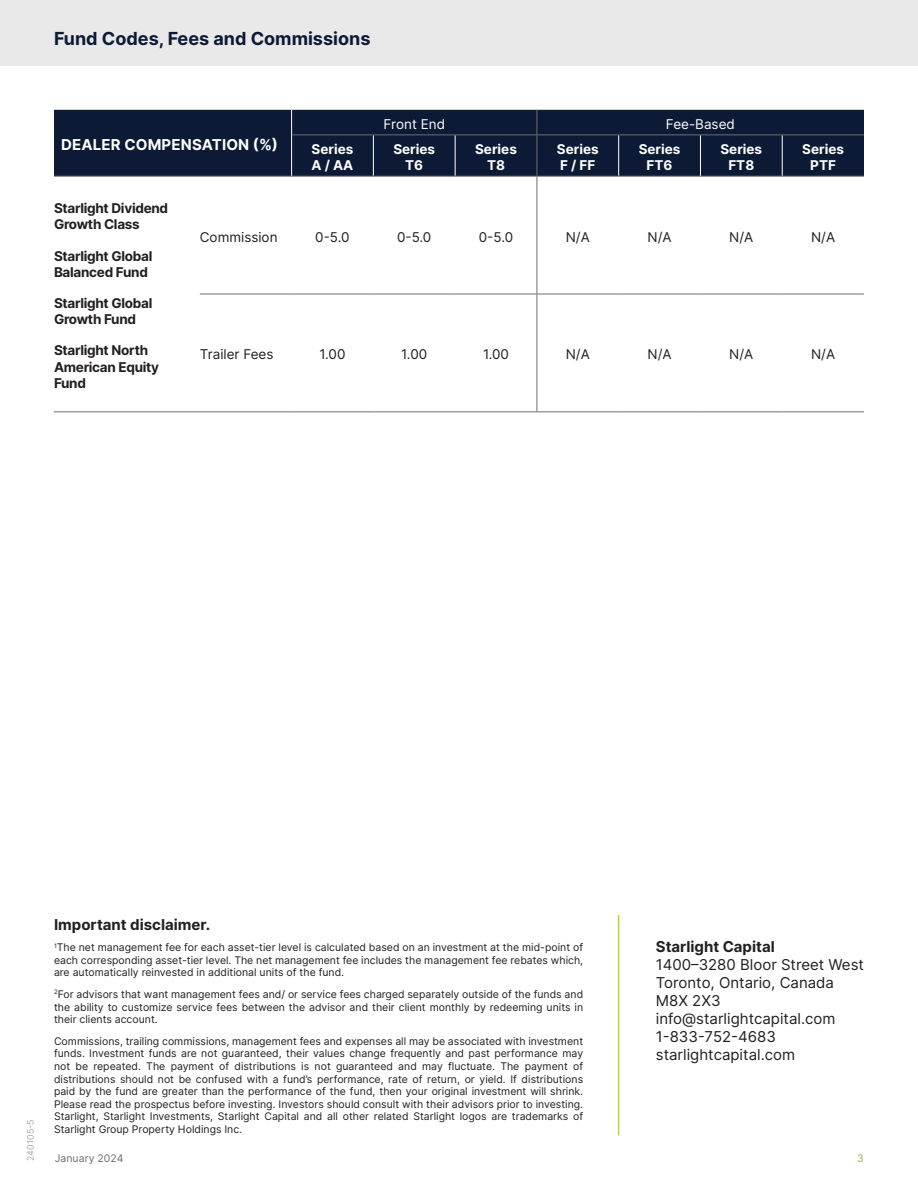
<style>
.page{position:relative;width:918px;height:1188px;background:#fff}
.page>*{position:absolute;margin:0;border:0;box-sizing:border-box;transform-origin:0 0}
.t1{font:700 18px "Inter";color:#0c1a35}
.t2{font:15px "Inter";color:#231f20}
.t3{font:700 15px "Inter";color:#231f20}
.t4{font:700 15px "Inter";letter-spacing:.01em;color:#fff}
.t5{font:700 13.5px/16.2px "Inter";letter-spacing:-.02em;color:#231f20}
.t6{font:13.5px "Inter";color:#231f20}
.t7{font:700 13.5px/16.2px "Inter";color:#fff;text-align:center}
.t8{font:13.5px "Inter";color:#fff}
.t9{font:10.5px/12.6px "Inter";color:#231f20;text-align:justify}
.t10{font:10.5px "Inter";color:#6c6d70}
.t11{font:10.5px "Inter";color:#a0b24f}
.t12{font:9px "Inter";color:#a8a9ad}
</style>
<div class="page">
<div style="left:0;top:0;width:918px;height:66px;background:#e9e9e9"></div>
<div style="left:54px;top:110px;width:810px;height:66px;background:#0c1a35"></div>
<hr style="left:373px;top:135px;width:1px;height:41px;background:#fff">
<hr style="left:455px;top:135px;width:1px;height:41px;background:#fff">
<hr style="left:618px;top:135px;width:1px;height:41px;background:#fff">
<svg style="left:537px;top:110px;width:1px;height:25px"></svg>
<hr style="left:537px;top:135px;width:1px;height:41px;background:#6c6d70">
<hr style="left:537px;top:177px;width:1px;height:117px;background:#6c6d70">
<hr style="left:537px;top:294px;width:1px;height:117px;background:#6c6d70">
<hr style="left:54px;top:176px;width:146px;height:1px;background:#6c6d70">
<hr style="left:200px;top:176px;width:92px;height:1px;background:#6c6d70">
<hr style="left:292px;top:176px;width:81px;height:1px;background:#6c6d70">
<hr style="left:373px;top:176px;width:82px;height:1px;background:#6c6d70">
<hr style="left:455px;top:176px;width:82px;height:1px;background:#6c6d70">
<hr style="left:537px;top:176px;width:82px;height:1px;background:#6c6d70">
<hr style="left:619px;top:176px;width:81px;height:1px;background:#6c6d70">
<hr style="left:700px;top:176px;width:82px;height:1px;background:#6c6d70">
<hr style="left:782px;top:176px;width:82px;height:1px;background:#6c6d70">
<hr style="left:200px;top:294px;width:92px;height:1px;background:#6c6d70">
<hr style="left:292px;top:294px;width:81px;height:1px;background:#6c6d70">
<hr style="left:373px;top:294px;width:82px;height:1px;background:#6c6d70">
<hr style="left:455px;top:294px;width:82px;height:1px;background:#6c6d70">
<hr style="left:537px;top:294px;width:82px;height:1px;background:#6c6d70">
<hr style="left:619px;top:294px;width:81px;height:1px;background:#6c6d70">
<hr style="left:700px;top:294px;width:82px;height:1px;background:#6c6d70">
<hr style="left:782px;top:294px;width:82px;height:1px;background:#6c6d70">
<hr style="left:54px;top:411px;width:146px;height:1px;background:#6c6d70">
<hr style="left:200px;top:411px;width:92px;height:1px;background:#6c6d70">
<hr style="left:292px;top:411px;width:81px;height:1px;background:#6c6d70">
<hr style="left:373px;top:411px;width:82px;height:1px;background:#6c6d70">
<hr style="left:455px;top:411px;width:82px;height:1px;background:#6c6d70">
<hr style="left:537px;top:411px;width:82px;height:1px;background:#6c6d70">
<hr style="left:619px;top:411px;width:81px;height:1px;background:#6c6d70">
<hr style="left:700px;top:411px;width:82px;height:1px;background:#6c6d70">
<hr style="left:782px;top:411px;width:82px;height:1px;background:#6c6d70">
<hr style="left:700px;top:135px;width:1px;height:41px;background:#fff">
<hr style="left:782px;top:135px;width:1px;height:41px;background:#fff">
<svg style="left:291px;top:110px;width:1px;height:25px"></svg>
<hr style="left:291px;top:135px;width:1px;height:41px;background:#fff">
<hr style="left:292px;top:135px;width:81px;height:1px;background:#6c6d70">
<hr style="left:373px;top:135px;width:82px;height:1px;background:#6c6d70">
<hr style="left:455px;top:135px;width:82px;height:1px;background:#6c6d70">
<hr style="left:537px;top:135px;width:82px;height:1px;background:#6c6d70">
<hr style="left:619px;top:135px;width:81px;height:1px;background:#6c6d70">
<hr style="left:700px;top:135px;width:82px;height:1px;background:#6c6d70">
<hr style="left:782px;top:135px;width:82px;height:1px;background:#6c6d70">
<hr style="left:618px;top:915px;width:1px;height:221px;background:#bcd531">
<h1 class="t1" style="left:54px;top:25px;width:318px">Fund Codes, Fees and Commissions</h1>
<p class="t4" style="left:61px;top:134px;width:219px">DEALER COMPENSATION (%)</p>
<p class="t7" style="left:312px;top:141px;width:43px">Series</p>
<p class="t7" style="left:312px;top:157px;width:43px">A / AA</p>
<p class="t8" style="left:383px;top:114px;width:63px">Front End</p>
<p class="t8" style="left:666px;top:114px;width:71px">Fee-Based</p>
<p class="t7" style="left:393px;top:141px;width:43px">Series</p>
<p class="t7" style="left:405px;top:157px;width:19px">T6</p>
<p class="t7" style="left:475px;top:141px;width:43px">Series</p>
<p class="t7" style="left:487px;top:157px;width:19px">T8</p>
<p class="t7" style="left:557px;top:141px;width:43px;text-align:left">Series<br>F / FF</p>
<p class="t7" style="left:639px;top:141px;width:43px">Series<br>FT6</p>
<p class="t7" style="left:720px;top:141px;width:43px">Series<br>FT8</p>
<p class="t7" style="left:802px;top:141px;width:43px">Series</p>
<p class="t7" style="left:810px;top:157px;width:27px">PTF</p>
<p class="t5" style="left:54px;top:200px;width:116px">Starlight Dividend<br>Growth Class</p>
<p class="t5" style="left:54px;top:247px;width:100px">Starlight Global<br>Balanced Fund</p>
<p class="t5" style="left:54px;top:295px;width:100px">Starlight Global<br>Growth Fund</p>
<p class="t5" style="left:54px;top:342px;width:107px">Starlight North<br>American Equity<br>Fund</p>
<p class="t6" style="left:200px;top:227px;width:79px">Commission</p>
<p class="t6" style="left:315px;top:227px;width:36px">0-5.0</p>
<p class="t6" style="left:397px;top:227px;width:36px">0-5.0</p>
<p class="t6" style="left:479px;top:227px;width:36px">0-5.0</p>
<p class="t6" style="left:566px;top:227px;width:26px">N/A</p>
<p class="t6" style="left:648px;top:227px;width:26px">N/A</p>
<p class="t6" style="left:729px;top:227px;width:26px">N/A</p>
<p class="t6" style="left:811px;top:227px;width:26px">N/A</p>
<p class="t6" style="left:200px;top:345px;width:75px">Trailer Fees</p>
<p class="t6" style="left:320px;top:345px;width:27px">1.00</p>
<p class="t6" style="left:401px;top:345px;width:27px">1.00</p>
<p class="t6" style="left:483px;top:345px;width:27px">1.00</p>
<p class="t6" style="left:566px;top:345px;width:26px">N/A</p>
<p class="t6" style="left:648px;top:345px;width:26px">N/A</p>
<p class="t6" style="left:729px;top:345px;width:26px">N/A</p>
<p class="t6" style="left:811px;top:345px;width:26px">N/A</p>
<p class="t12" style="left:24px;top:1161px;width:43px;rotate:-90deg">240105-5</p>
<p class="t3" style="left:54px;top:913px;width:158px">Important disclaimer.</p>
<p class="t9" style="left:54px;top:941px;width:531px"><sup>1</sup>The net management fee for each asset-tier level is calculated based on an investment at the mid-point of each corresponding asset-tier level. The net management fee includes the management fee rebates which, are automatically reinvested in additional units of the fund.</p>
<p class="t9" style="left:54px;top:988px;width:531px"><sup>2</sup>For advisors that want management fees and/ or service fees charged separately outside of the funds and the ability to customize service fees between the advisor and their client monthly by redeeming units in their clients account.</p>
<p class="t9" style="left:54px;top:1034px;width:531px">Commissions, trailing commissions, management fees and expenses all may be associated with investment funds. Investment funds are not guaranteed, their values change frequently and past performance may not be repeated. The payment of distributions is not guaranteed and may fluctuate. The payment of distributions should not be confused with a fund’s performance, rate of return, or yield. If distributions paid by the fund are greater than the performance of the fund, then your original investment will shrink.<br>Please read the prospectus before investing. Investors should consult with their advisors prior to investing.<br>Starlight, Starlight Investments, Starlight Capital and all other related Starlight logos are trademarks of Starlight Group Property Holdings Inc.</p>
<p class="t3" style="left:656px;top:935px;width:120px">Starlight Capital</p>
<p class="t2" style="left:656px;top:953px;width:210px">1400–3280 Bloor Street West</p>
<p class="t2" style="left:656px;top:971px;width:180px">Toronto, Ontario, Canada</p>
<p class="t2" style="left:656px;top:989px;width:66px">M8X 2X3</p>
<p class="t2" style="left:656px;top:1007px;width:181px">info@starlightcapital.com</p>
<p class="t2" style="left:656px;top:1025px;width:122px">1-833-752-4683</p>
<p class="t2" style="left:656px;top:1043px;width:141px">starlightcapital.com</p>
<p class="t10" style="left:55px;top:1151px;width:70px">January 2024</p>
<p class="t11" style="left:857px;top:1151px;width:8px">3</p>
</div>
